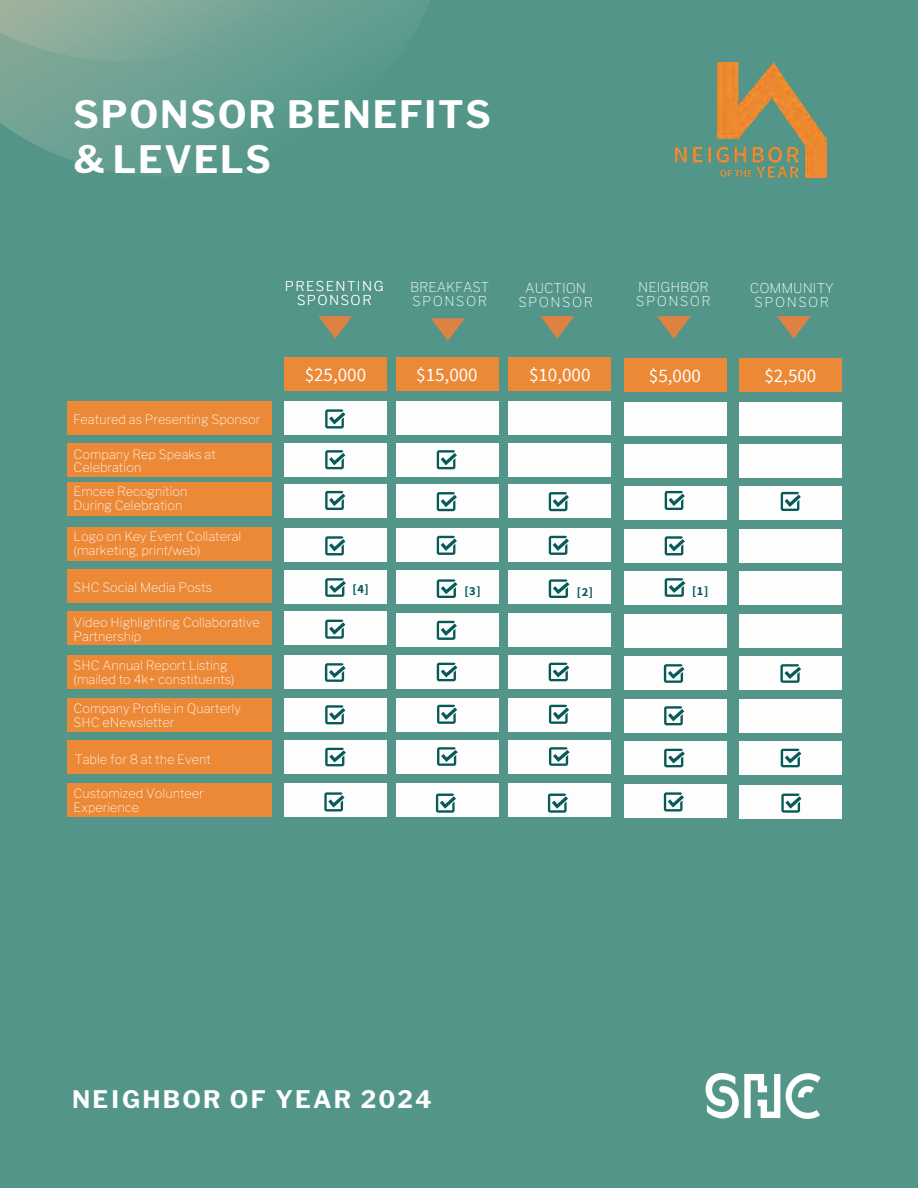
<style>
.page{position:relative;width:918px;height:1188px;background:#539689}
.page>*{position:absolute;margin:0;border:0;box-sizing:border-box;transform-origin:0 0}
.t1{font:700 37.5px/45px "Libre Franklin";letter-spacing:.05em;color:#fff}
.t2{font:700 24px "Libre Franklin";letter-spacing:.095em;color:#fff}
.t3{font:19.05px "Source Sans Pro";color:#fdfdfd}
.t4{font:100 13.5px/13.8px "Libre Franklin";color:#fff}
.t5{font:100 13.5px/13.8px "Libre Franklin";letter-spacing:.11em;color:#fff;text-align:center}
.t6{font:100 13.5px/13.8px "Libre Franklin";letter-spacing:.055em;color:#fff;text-align:center}
.t7{font:100 12.75px/13.8px "Libre Franklin";color:#fdfdfd}
.t8{font:700 12.45px "Source Sans Pro";color:#065b58}
</style>
<div class="page">
<svg style="left:0;top:0;width:430px;height:165px"></svg>
<div style="left:67px;top:401px;width:205px;height:34px;background:#ec8936"></div>
<div style="left:67px;top:443px;width:205px;height:33px;background:#ec8936"></div>
<div style="left:67px;top:482px;width:205px;height:34px;background:#ec8936"></div>
<div style="left:67px;top:527px;width:205px;height:34px;background:#ec8936"></div>
<div style="left:67px;top:569px;width:205px;height:34px;background:#ec8936"></div>
<div style="left:284px;top:401px;width:103px;height:34px;background:#fdfdfd"></div>
<div style="left:396px;top:401px;width:103px;height:34px;background:#fdfdfd"></div>
<div style="left:509px;top:401px;width:102px;height:34px;background:#fdfdfd"></div>
<div style="left:624px;top:402px;width:102px;height:34px;background:#fdfdfd"></div>
<div style="left:739px;top:402px;width:103px;height:34px;background:#fdfdfd"></div>
<div style="left:284px;top:357px;width:103px;height:33px;background:#ec8936"></div>
<div style="left:396px;top:357px;width:103px;height:33px;background:#ec8936"></div>
<div style="left:509px;top:357px;width:102px;height:33px;background:#ec8936"></div>
<div style="left:624px;top:358px;width:102px;height:34px;background:#ec8936"></div>
<div style="left:739px;top:358px;width:103px;height:34px;background:#ec8936"></div>
<div style="left:284px;top:443px;width:103px;height:33px;background:#fdfdfd"></div>
<div style="left:396px;top:443px;width:103px;height:33px;background:#fdfdfd"></div>
<div style="left:509px;top:443px;width:102px;height:33px;background:#fdfdfd"></div>
<div style="left:624px;top:444px;width:102px;height:34px;background:#fdfdfd"></div>
<div style="left:739px;top:444px;width:103px;height:34px;background:#fdfdfd"></div>
<div style="left:284px;top:485px;width:103px;height:33px;background:#fdfdfd"></div>
<div style="left:396px;top:485px;width:103px;height:33px;background:#fdfdfd"></div>
<div style="left:509px;top:485px;width:102px;height:33px;background:#fdfdfd"></div>
<div style="left:624px;top:486px;width:102px;height:33px;background:#fdfdfd"></div>
<div style="left:739px;top:486px;width:103px;height:33px;background:#fdfdfd"></div>
<div style="left:284px;top:528px;width:103px;height:34px;background:#fdfdfd"></div>
<div style="left:396px;top:528px;width:103px;height:34px;background:#fdfdfd"></div>
<div style="left:509px;top:528px;width:102px;height:34px;background:#fdfdfd"></div>
<div style="left:624px;top:529px;width:102px;height:34px;background:#fdfdfd"></div>
<div style="left:739px;top:529px;width:103px;height:34px;background:#fdfdfd"></div>
<div style="left:284px;top:570px;width:103px;height:34px;background:#fdfdfd"></div>
<div style="left:396px;top:570px;width:103px;height:34px;background:#fdfdfd"></div>
<div style="left:509px;top:570px;width:102px;height:34px;background:#fdfdfd"></div>
<div style="left:624px;top:571px;width:102px;height:34px;background:#fdfdfd"></div>
<div style="left:739px;top:571px;width:103px;height:34px;background:#fdfdfd"></div>
<svg style="left:437px;top:450px;width:20px;height:19px"></svg>
<svg style="left:325px;top:450px;width:20px;height:19px"></svg>
<svg style="left:325px;top:491px;width:20px;height:19px"></svg>
<svg style="left:325px;top:536px;width:20px;height:19px"></svg>
<svg style="left:437px;top:492px;width:20px;height:19px"></svg>
<svg style="left:437px;top:536px;width:20px;height:19px"></svg>
<svg style="left:549px;top:492px;width:20px;height:19px"></svg>
<svg style="left:549px;top:536px;width:20px;height:19px"></svg>
<svg style="left:665px;top:491px;width:20px;height:19px"></svg>
<svg style="left:665px;top:536px;width:20px;height:19px"></svg>
<svg style="left:781px;top:492px;width:20px;height:19px"></svg>
<svg style="left:325px;top:409px;width:20px;height:20px"></svg>
<div style="left:67px;top:611px;width:205px;height:34px;background:#ec8936"></div>
<div style="left:284px;top:611px;width:103px;height:34px;background:#fdfdfd"></div>
<div style="left:396px;top:613px;width:103px;height:33px;background:#fdfdfd"></div>
<div style="left:509px;top:613px;width:102px;height:33px;background:#fdfdfd"></div>
<div style="left:624px;top:614px;width:102px;height:34px;background:#fdfdfd"></div>
<div style="left:739px;top:614px;width:103px;height:34px;background:#fdfdfd"></div>
<div style="left:67px;top:655px;width:205px;height:34px;background:#ec8936"></div>
<div style="left:284px;top:655px;width:103px;height:34px;background:#fdfdfd"></div>
<div style="left:396px;top:655px;width:103px;height:34px;background:#fdfdfd"></div>
<div style="left:509px;top:655px;width:102px;height:34px;background:#fdfdfd"></div>
<div style="left:624px;top:656px;width:102px;height:34px;background:#fdfdfd"></div>
<div style="left:739px;top:656px;width:103px;height:34px;background:#fdfdfd"></div>
<div style="left:67px;top:698px;width:205px;height:33px;background:#ec8936"></div>
<div style="left:67px;top:740px;width:205px;height:34px;background:#ec8936"></div>
<div style="left:67px;top:783px;width:205px;height:34px;background:#ec8936"></div>
<div style="left:284px;top:698px;width:103px;height:33px;background:#fdfdfd"></div>
<div style="left:284px;top:740px;width:103px;height:34px;background:#fdfdfd"></div>
<div style="left:284px;top:783px;width:103px;height:34px;background:#fdfdfd"></div>
<div style="left:396px;top:698px;width:103px;height:33px;background:#fdfdfd"></div>
<div style="left:396px;top:740px;width:103px;height:34px;background:#fdfdfd"></div>
<div style="left:396px;top:783px;width:103px;height:34px;background:#fdfdfd"></div>
<div style="left:509px;top:698px;width:102px;height:33px;background:#fdfdfd"></div>
<div style="left:509px;top:740px;width:102px;height:34px;background:#fdfdfd"></div>
<div style="left:509px;top:783px;width:102px;height:34px;background:#fdfdfd"></div>
<div style="left:624px;top:699px;width:102px;height:34px;background:#fdfdfd"></div>
<div style="left:624px;top:742px;width:102px;height:33px;background:#fdfdfd"></div>
<div style="left:624px;top:784px;width:102px;height:34px;background:#fdfdfd"></div>
<div style="left:739px;top:699px;width:103px;height:34px;background:#fdfdfd"></div>
<div style="left:739px;top:742px;width:103px;height:33px;background:#fdfdfd"></div>
<div style="left:739px;top:785px;width:102px;height:34px;background:#fdfdfd"></div>
<svg style="left:318px;top:316px;width:34px;height:23px"></svg>
<svg style="left:540px;top:316px;width:34px;height:23px"></svg>
<svg style="left:657px;top:316px;width:34px;height:23px"></svg>
<svg style="left:777px;top:316px;width:34px;height:23px"></svg>
<svg style="left:431px;top:318px;width:34px;height:23px"></svg>
<svg style="left:325px;top:578px;width:21px;height:19px"></svg>
<svg style="left:437px;top:579px;width:20px;height:19px"></svg>
<svg style="left:549px;top:579px;width:20px;height:19px"></svg>
<svg style="left:665px;top:578px;width:20px;height:19px"></svg>
<svg style="left:325px;top:620px;width:20px;height:19px"></svg>
<svg style="left:437px;top:621px;width:20px;height:19px"></svg>
<svg style="left:325px;top:663px;width:21px;height:19px"></svg>
<svg style="left:437px;top:663px;width:20px;height:18px"></svg>
<svg style="left:549px;top:663px;width:20px;height:18px"></svg>
<svg style="left:664px;top:664px;width:21px;height:19px"></svg>
<svg style="left:780px;top:664px;width:21px;height:19px"></svg>
<svg style="left:325px;top:705px;width:20px;height:19px"></svg>
<svg style="left:437px;top:705px;width:20px;height:19px"></svg>
<svg style="left:549px;top:705px;width:20px;height:19px"></svg>
<svg style="left:664px;top:706px;width:20px;height:19px"></svg>
<svg style="left:325px;top:748px;width:21px;height:18px"></svg>
<svg style="left:437px;top:747px;width:21px;height:19px"></svg>
<svg style="left:549px;top:747px;width:21px;height:19px"></svg>
<svg style="left:664px;top:749px;width:21px;height:18px"></svg>
<svg style="left:781px;top:749px;width:20px;height:18px"></svg>
<svg style="left:324px;top:792px;width:21px;height:20px"></svg>
<svg style="left:436px;top:794px;width:20px;height:19px"></svg>
<svg style="left:548px;top:794px;width:20px;height:19px"></svg>
<svg style="left:664px;top:792px;width:20px;height:20px"></svg>
<svg style="left:781px;top:794px;width:21px;height:19px"></svg>
<img style="left:705px;top:1073px;width:116px;height:46px">
<img style="left:676px;top:62px;width:151px;height:116px">
<h1 class="t1" style="left:74px;top:92px;width:419px">SPONSOR BENEFITS &amp; LEVELS</h1>
<p class="t5" style="left:285px;top:278px;width:100px">PRESENTING<br>SPONSOR</p>
<p class="t6" style="left:519px;top:280px;width:76px">AUCTION<br>SPONSOR</p>
<p class="t4" style="left:636px;top:279px;width:76px">NEIGHBOR<br>SPONSOR</p>
<p class="t4" style="left:750px;top:280px;width:85px;text-align:center">COMMUNITY<br>SPONSOR</p>
<p class="t4" style="left:410px;top:279px;width:81px">BREAKFAST<br>SPONSOR</p>
<p class="t7" style="left:73px;top:411px;width:189px">Featured as Presenting Sponsor</p>
<p class="t7" style="left:74px;top:446px;width:144px">Company Rep Speaks at<br>Celebration</p>
<p class="t7" style="left:74px;top:483px;width:116px">Emcee Recognition<br>During Celebration</p>
<p class="t7" style="left:74px;top:528px;width:169px">Logo on Key Event Collateral (marketing, print/web)</p>
<p class="t7" style="left:74px;top:579px;width:140px">SHC Social Media Posts</p>
<p class="t7" style="left:74px;top:615px;width:188px">Video Highlighting Collaborative<br>Partnership</p>
<p class="t7" style="left:74px;top:657px;width:163px">SHC Annual Report Listing (mailed to 4k+ constituents)</p>
<p class="t7" style="left:74px;top:700px;width:169px">Company Profile in Quarterly<br>SHC eNewsletter</p>
<p class="t7" style="left:75px;top:751px;width:138px">Table for 8 at the Event</p>
<p class="t7" style="left:74px;top:785px;width:132px">Customized Volunteer<br>Experience</p>
<h3 class="t3" style="left:305px;top:362px;width:63px">$25,000</h3>
<h3 class="t3" style="left:416px;top:362px;width:63px">$15,000</h3>
<h3 class="t3" style="left:529px;top:362px;width:63px">$10,000</h3>
<h3 class="t3" style="left:649px;top:364px;width:54px">$5,000</h3>
<h3 class="t3" style="left:764px;top:364px;width:54px">$2,500</h3>
<p class="t8" style="left:352px;top:581px;width:18px">[4]</p>
<p class="t8" style="left:464px;top:582px;width:18px">[3]</p>
<p class="t8" style="left:577px;top:583px;width:18px">[2]</p>
<p class="t8" style="left:692px;top:582px;width:18px">[1]</p>
<h2 class="t2" style="left:72px;top:1080px;width:361px">NE I GHBOR OF YEAR 2024</h2>
</div>
